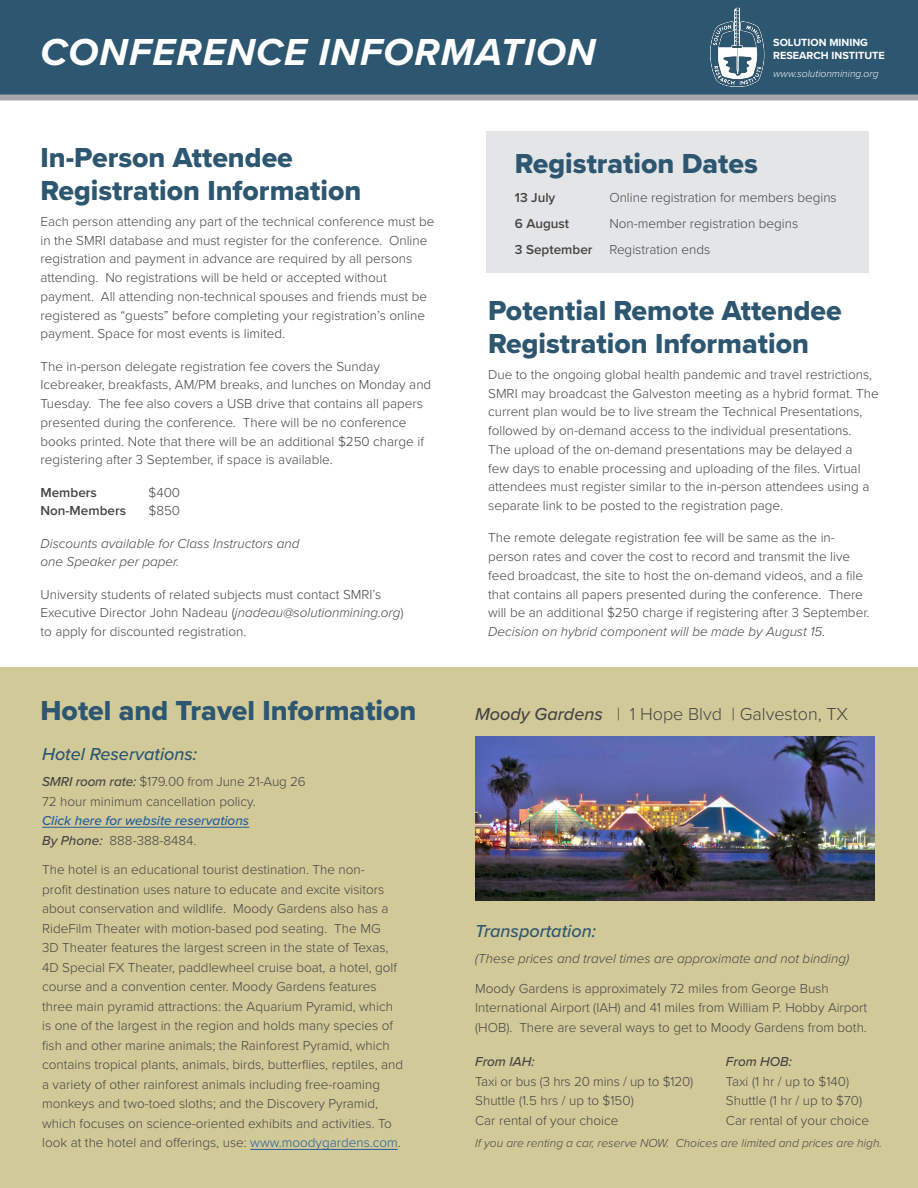
<style>
.page{position:relative;width:918px;height:1188px;background:#fff}
.page>*{position:absolute;margin:0;border:0;box-sizing:border-box;transform-origin:0 0}
.t1{font:italic 700 39px "Proxima Nova";letter-spacing:.03em;color:#fff}
.t2{font:28.5px/33px "Proxima Nova Extrabld";color:#2d5670}
.t3{font:300 18px "Proxima Nova";color:#454546}
.t4{font:italic 500 18px "Proxima Nova";color:#2d5670}
.t5{font:300 13.5px/18.8px "Proxima Nova";color:#454546}
.t6{font:italic 300 13.5px/18.8px "Proxima Nova";color:#454546}
.t7{font:600 13.5px "Proxima Nova";color:#454546}
.t8{font:italic 500 13.5px "Proxima Nova";color:#454546}
.t9{font:italic 300 12px "Proxima Nova";color:#454546}
.t10{font:700 10.8px/13.5px "Proxima Nova";color:#fff}
.t11{font:italic 300 10.35px "Proxima Nova";color:#f6f6f7}
.s1{font-style:italic}
.s2{font-weight:500;font-style:italic}
.s3{font-weight:500;font-style:italic;color:#215e9e}
.s4{color:#215e9e}
.s5{font-weight:600}
</style>
<div class="page">
<div style="left:0;top:0;width:918px;height:98px;background:#2d5670"></div>
<div style="left:0;top:94px;width:918px;height:6px;background:#a7a8ac"></div>
<img style="left:710px;top:7px;width:55px;height:80px">
<div style="left:0;top:668px;width:918px;height:520px;background:#d2c998"></div>
<hr style="left:42px;top:827px;width:207px;height:1px;background:#215e9e">
<hr style="left:250px;top:1149px;width:148px;height:1px;background:#215e9e">
<img style="left:475px;top:736px;width:400px;height:165px">
<div style="left:486px;top:131px;width:382px;height:141px;background:#e4e5e6"></div>
<p class="t1" style="left:40px;top:23px;width:557px">CONFERENCE INFORMATION</p>
<p class="t10" style="left:773px;top:35px;width:113px">SOLUTION MINING<br>RESEARCH INSTITUTE</p>
<p class="t11" style="left:773px;top:66px;width:107px">www.solutionmining.org</p>
<p class="t2" style="left:40px;top:141px;width:322px">In-Person Attendee<br>Registration Information</p>
<p class="t5" style="left:40px;top:211px;width:395px">Each person attending any part of the technical conference must be in the SMRI database and must register for the conference. Online registration and payment in advance are required by all persons attending. No registrations will be held or accepted without payment. All attending non-technical spouses and friends must be registered as “guests” before completing your registration’s online payment. Space for most events is limited.</p>
<p class="t5" style="left:40px;top:356px;width:392px">The in-person delegate registration fee covers the Sunday Icebreaker, breakfasts, AM/PM breaks, and lunches on Monday and Tuesday. The fee also covers a USB drive that contains all papers presented during the conference. There will be no conference books printed. Note that there will be an additional $250 charge if registering after 3 September, if space is available.</p>
<p class="t7" style="left:40px;top:482px;width:58px">Members</p>
<p class="t5" style="left:149px;top:482px;width:33px">$400</p>
<p class="t7" style="left:40px;top:501px;width:87px">Non-Members</p>
<p class="t5" style="left:148px;top:501px;width:33px">$850</p>
<p class="t6" style="left:40px;top:533px;width:261px">Discounts available for Class Instructors and one Speaker per paper.</p>
<p class="t5" style="left:40px;top:584px;width:365px">University students of related subjects must contact SMRI’s<br>Executive Director John Nadeau (<span class="s1">jnadeau@solutionmining.org</span>) to apply for discounted registration.</p>
<p class="t2" style="left:40px;top:693px;width:378px">Hotel and Travel Information</p>
<p class="t4" style="left:42px;top:741px;width:157px">Hotel Reservations:</p>
<p class="t5" style="left:42px;top:771px;width:265px;line-height:19.5px"><span class="s2">SMRI room rate:</span> $179.00 from June 21-Aug 26<br>72 hour minimum cancellation policy.<br><span class="s3">Click here for website reservations<br></span><span class="s2">By Phone:</span> 888-388-8484.</p>
<p class="t5" style="left:42px;top:859px;width:363px;line-height:19.5px">The hotel is an educational tourist destination. The non-<br>profit destination uses nature to educate and excite visitors about conservation and wildlife. Moody Gardens also has a RideFilm Theater with motion-based pod seating. The MG<br>3D Theater features the largest screen in the state of Texas, 4D Special FX Theater, paddlewheel cruise boat, a hotel, golf course and a convention center. Moody Gardens features three main pyramid attractions: the Aquarium Pyramid, which is one of the largest in the region and holds many species of fish and other marine animals; the Rainforest Pyramid, which contains tropical plants, animals, birds, butterflies, reptiles, and a variety of other rainforest animals including free-roaming monkeys and two-toed sloths; and the Discovery Pyramid, which focuses on science-oriented exhibits and activities. To look at the hotel and offerings, use: <span class="s4">www.moodygardens.com</span>.</p>
<p class="t2" style="left:515px;top:147px;width:244px">Registration Dates</p>
<p class="t7" style="left:515px;top:188px;width:42px">13 July</p>
<p class="t5" style="left:609px;top:188px;width:229px">Online registration for members begins</p>
<p class="t7" style="left:515px;top:214px;width:56px">6 August</p>
<p class="t5" style="left:609px;top:213px;width:190px">Non-member registration begins</p>
<p class="t5" style="left:515px;top:239px;width:197px"><span class="s5">3 September</span> Registration ends</p>
<p class="t2" style="left:488px;top:294px;width:355px">Potential Remote Attendee<br>Registration Information</p>
<p class="t5" style="left:488px;top:364px;width:392px">Due to the ongoing global health pandemic and travel restrictions, SMRI may broadcast the Galveston meeting as a hybrid format. The current plan would be to live stream the Technical Presentations, followed by on-demand access to the individual presentations.<br>The upload of the on-demand presentations may be delayed a<br>few days to enable processing and uploading of the files. Virtual attendees must register similar to the in-person attendees using a separate link to be posted to the registration page.</p>
<p class="t5" style="left:488px;top:528px;width:383px">The remote delegate registration fee will be same as the in&shy;person rates and cover the cost to record and transmit the live feed broadcast, the site to host the on-demand videos, and a file that contains all papers presented during the conference. There will be an additional $250 charge if registering after 3 September.<br><span class="s1">Decision on hybrid component will be made by August 15.</span></p>
<p class="t3" style="left:475px;top:700px;width:375px"><span class="s2">Moody Gardens</span> | 1 Hope Blvd | Galveston, TX</p>
<p class="t4" style="left:475px;top:918px;width:122px">Transportation:</p>
<p class="t6" style="left:475px;top:949px;width:375px">(These prices and travel times are approximate and not binding)</p>
<p class="t5" style="left:475px;top:978px;width:394px;line-height:19.5px">Moody Gardens is approximately 72 miles from George Bush<br>International Airport (IAH) and 41 miles from William P. Hobby Airport (HOB). There are several ways to get to Moody Gardens from both.</p>
<p class="t8" style="left:726px;top:1052px;width:68px">From HOB:</p>
<p class="t5" style="left:726px;top:1071px;width:145px;line-height:19.5px">Taxi (1 hr / up to $140)<br>Shuttle (1 hr / up to $70)<br>Car rental of your choice</p>
<p class="t8" style="left:475px;top:1052px;width:61px">From IAH:</p>
<p class="t5" style="left:475px;top:1071px;width:220px;line-height:19.5px">Taxi or bus (3 hrs 20 mins / up to $120)<br>Shuttle (1.5 hrs / up to $150)<br>Car rental of your choice</p>
<p class="t9" style="left:475px;top:1134px;width:408px">If you are renting a car, reserve NOW. Choices are limited and prices are high.</p>
</div>
